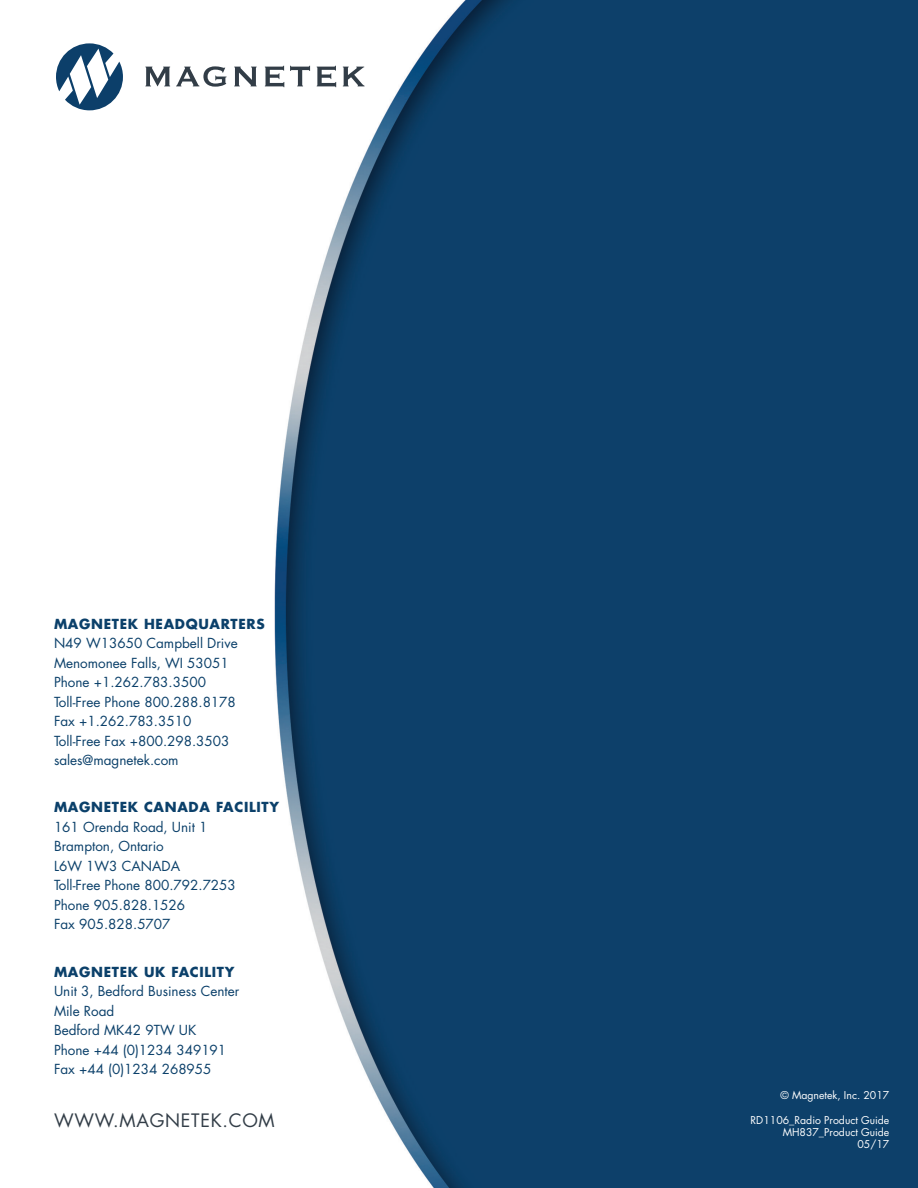
<style>
.page{position:relative;width:918px;height:1188px;background:#fff}
.page>*{position:absolute;margin:0;border:0;box-sizing:border-box;transform-origin:0 0}
.t1{font:18px "Futura Std";letter-spacing:.04em;color:#323d47}
.t2{font:13.5px/19.5px "Futura Std";color:#0b406a}
.t3{font:700 13.5px "Futura Std";letter-spacing:.05em;color:#0b406a}
.t4{font:500 13.5px "Futura Std";color:#fff}
.t5{font:10.5px/12px "Futura Std";color:#fff;text-align:right}
</style>
<div class="page">
<img style="left:85px;top:0;width:833px;height:1188px">
<svg style="left:56px;top:43px;width:67px;height:67px"></svg>
<svg style="left:145px;top:67px;width:25px;height:19px"></svg>
<svg style="left:176px;top:66px;width:51px;height:21px"></svg>
<svg style="left:234px;top:67px;width:23px;height:19px"></svg>
<svg style="left:265px;top:66px;width:19px;height:21px"></svg>
<svg style="left:290px;top:66px;width:20px;height:20px"></svg>
<svg style="left:317px;top:66px;width:19px;height:21px"></svg>
<svg style="left:343px;top:67px;width:22px;height:19px"></svg>
<p class="t3" style="left:54px;top:615px;width:212px">MAGNETEK HEADQUARTERS</p>
<p class="t2" style="left:54px;top:634px;width:185px">N49 W13650 Campbell Drive</p>
<p class="t2" style="left:54px;top:653px;width:176px">Menomonee Falls, WI 53051</p>
<p class="t2" style="left:54px;top:673px;width:183px">Phone +1.262.783.3500<br>Toll-Free Phone 800.288.8178<br>Fax +1.262.783.3510</p>
<p class="t2" style="left:54px;top:731px;width:177px">Toll-Free Fax +800.298.3503</p>
<p class="t2" style="left:54px;top:751px;width:126px">sales@magnetek.com</p>
<p class="t3" style="left:54px;top:798px;width:227px">MAGNETEK CANADA FACILITY</p>
<p class="t2" style="left:54px;top:817px;width:155px">161 Orenda Road, Unit 1</p>
<p class="t2" style="left:54px;top:837px;width:111px">Brampton, Ontario</p>
<p class="t2" style="left:54px;top:856px;width:183px">L6W 1W3 CANADA<br>Toll-Free Phone 800.792.7253</p>
<p class="t2" style="left:54px;top:895px;width:133px">Phone 905.828.1526<br>Fax 905.828.5707</p>
<p class="t3" style="left:54px;top:963px;width:182px">MAGNETEK UK FACILITY</p>
<p class="t2" style="left:54px;top:982px;width:187px">Unit 3, Bedford Business Center</p>
<p class="t2" style="left:54px;top:1001px;width:62px">Mile Road</p>
<p class="t2" style="left:54px;top:1021px;width:144px">Bedford MK42 9TW UK</p>
<p class="t2" style="left:54px;top:1040px;width:174px">Phone +44 (0)1234 349191<br>Fax +44 (0)1234 268955</p>
<p class="t1" style="left:54px;top:1109px;width:222px">WWW.MAGNETEK.COM</p>
<p class="t5" style="left:780px;top:1089px;width:110px">© Magnetek, Inc. 2017</p>
<p class="t5" style="left:751px;top:1114px;width:140px">RD1106_Radio Product Guide</p>
<p class="t5" style="left:783px;top:1126px;width:108px">MH837_Product Guide<br>05/17</p>
<p class="t4" style="left:878px;top:1144px;width:18px">19</p>
</div>
